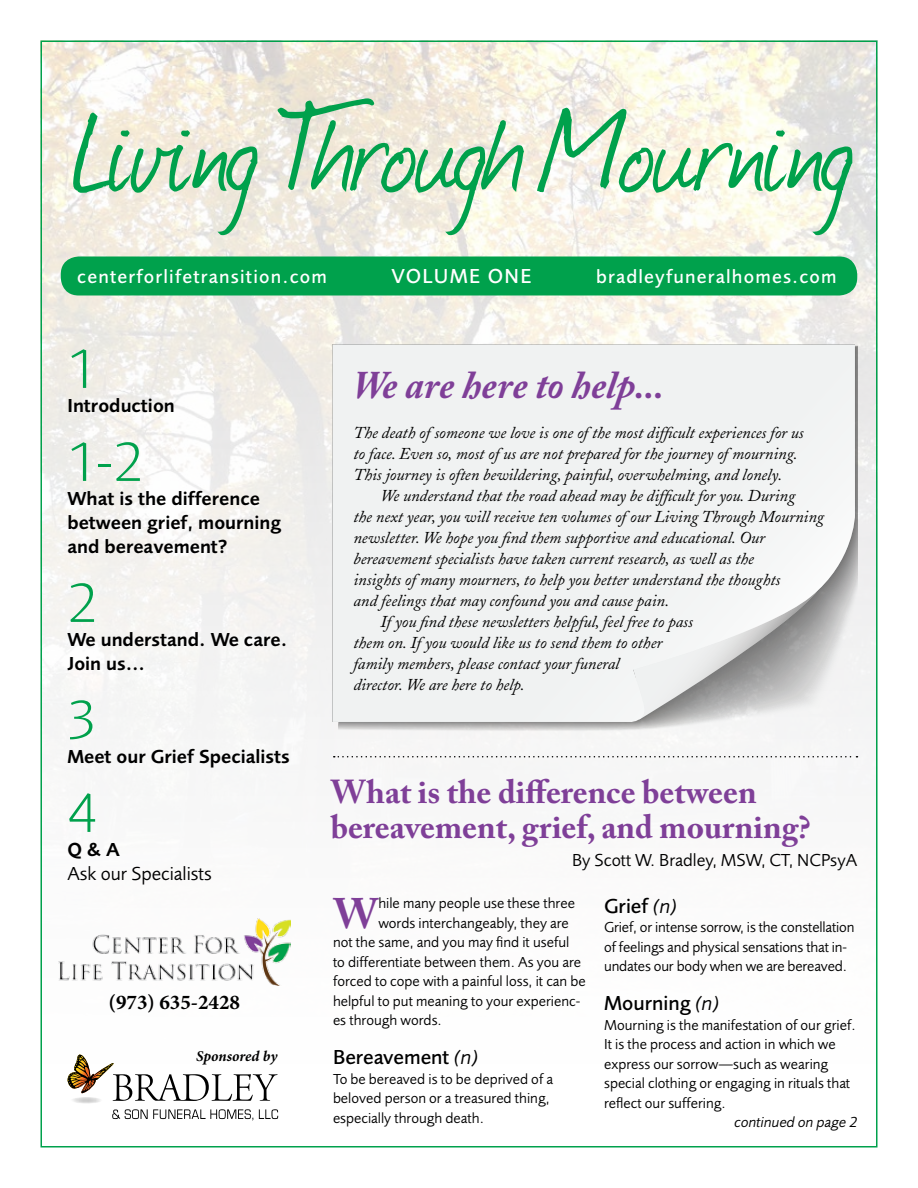
<style>
.page{position:relative;width:918px;height:1188px;background:#fff}
.page>*{position:absolute;margin:0;border:0;box-sizing:border-box;transform-origin:0 0}
.t1{font:135px "Journal";letter-spacing:-.005em;color:#00a14c}
.t2{font:300 57px "Foundry Sans";color:#00a14c}
.t3{font:700 42.45px "Adobe Caslon";color:#7f3f98}
.t4{font:italic 700 39px "Adobe Caslon Pro";color:#7f3f98}
.t5{font:700 33px/34.5px "Adobe Caslon Pro";color:#7f3f98}
.t6{font:500 21px "Foundry Sans";color:#000}
.t7{font:700 21px "Minion Pro";color:#000}
.t8{font:500 21px "Foundry Sans";letter-spacing:.06em;color:#fff}
.t9{font:600 19.5px/24px "Foundry Sans";color:#000}
.t10{font:500 19.5px "Foundry Sans";letter-spacing:.06em;color:#fff}
.t11{font:19.5px "Foundry Sans";color:#000}
.t12{font:18px "Foundry Sans";color:#000}
.t13{font:italic 16.5px/21px "Adobe Caslon";color:#000}
.t14{font:15px/19.5px "Foundry Sans";color:#000}
.t15{font:italic 15px "Foundry Sans";color:#000}
.t16{font:italic 700 15px "Minion Pro";letter-spacing:-.005em;color:#000}
.s1{font-weight:400;font-style:italic}
</style>
<div class="page">
<img style="left:43px;top:43px;width:832px;height:1078px">
<svg style="left:68px;top:1054px;width:210px;height:47px"></svg>
<svg style="left:112px;top:1109px;width:141px;height:11px"></svg>
<svg style="left:259px;top:1109px;width:19px;height:10px"></svg>
<img style="left:71px;top:1097px;width:31px;height:7px">
<svg style="left:334px;top:756px;width:523px;height:2px"></svg>
<img style="left:59px;top:918px;width:231px;height:68px">
<div style="left:61px;top:256px;width:796px;height:40px;background:#00a14c;border-radius:18px"></div>
<svg style="left:332px;top:344px;width:523px;height:378px"></svg>
<h1 class="t1" style="left:71px;top:59px;width:784px">Living Through Mourning</h1>
<p class="t10" style="left:77px;top:265px;width:251px">centerforlifetransition.com</p>
<p class="t8" style="left:391px;top:264px;width:142px">VOLUME ONE</p>
<p class="t10" style="left:596px;top:265px;width:242px">bradleyfuneralhomes.com</p>
<h2 class="t2" style="left:68px;top:335px;width:30px">1</h2>
<p class="t9" style="left:68px;top:393px;width:109px">Introduction</p>
<h2 class="t2" style="left:68px;top:428px;width:76px">1-2</h2>
<p class="t9" style="left:68px;top:486px;width:215px">What is the difference between grief, mourning and bereavement?</p>
<h2 class="t2" style="left:68px;top:569px;width:30px">2</h2>
<p class="t9" style="left:68px;top:627px;width:221px">We understand. We care.<br>Join us...</p>
<h2 class="t2" style="left:68px;top:686px;width:30px">3</h2>
<p class="t9" style="left:68px;top:744px;width:224px">Meet our Grief Specialists</p>
<h2 class="t2" style="left:68px;top:779px;width:30px">4</h2>
<p class="t9" style="left:68px;top:837px;width:54px">Q &amp; A</p>
<p class="t11" style="left:68px;top:862px;width:146px">Ask our Specialists</p>
<p class="t7" style="left:109px;top:988px;width:133px">(973) 635-2428</p>
<p class="t16" style="left:196px;top:1045px;width:83px">Sponsored by</p>
<h3 class="t4" style="left:353px;top:362px;width:313px">We are here to help...</h3>
<p class="t13" style="left:353px;top:422px;width:452px">The death of someone we love is one of the most difficult experiences for us to face. Even so, most of us are not prepared for the journey of mourning.<br>This journey is often bewildering, painful, overwhelming, and lonely.</p>
<p class="t13" style="left:380px;top:485px;width:416px">We understand that the road ahead may be difficult for you. During</p>
<p class="t13" style="left:353px;top:506px;width:472px">the next year, you will receive ten volumes of our Living Through Mourning</p>
<p class="t13" style="left:353px;top:527px;width:413px">newsletter. We hope you find them supportive and educational. Our</p>
<p class="t13" style="left:353px;top:548px;width:402px">bereavement specialists have taken current research, as well as the</p>
<p class="t13" style="left:353px;top:569px;width:429px">insights of many mourners, to help you better understand the thoughts</p>
<p class="t13" style="left:353px;top:590px;width:317px">and feelings that may confound you and cause pain.</p>
<p class="t13" style="left:380px;top:611px;width:314px">If you find these newsletters helpful, feel free to pass</p>
<p class="t13" style="left:353px;top:632px;width:311px">them on. If you would like us to send them to other</p>
<p class="t13" style="left:353px;top:653px;width:268px">family members, please contact your funeral</p>
<p class="t13" style="left:353px;top:674px;width:173px">director. We are here to help.</p>
<h3 class="t5" style="left:331px;top:775px;width:482px">What is the difference between bereavement, grief, and mourning?</h3>
<p class="t12" style="left:572px;top:850px;width:287px">By Scott W. Bradley, MSW, CT, NCPsyA</p>
<h3 class="t3" style="left:333px;top:887px;width:46px">W</h3>
<p class="t14" style="left:378px;top:893px;width:198px">hile many people use these three</p>
<p class="t14" style="left:378px;top:913px;width:192px">words interchangeably, they are</p>
<p class="t14" style="left:333px;top:932px;width:238px">not the same, and you may find it useful</p>
<p class="t14" style="left:333px;top:952px;width:250px">to differentiate between them. As you are</p>
<p class="t14" style="left:333px;top:971px;width:254px">forced to cope with a painful loss, it can be</p>
<p class="t14" style="left:333px;top:991px;width:249px">helpful to put meaning to your experienc-</p>
<p class="t14" style="left:333px;top:1010px;width:110px">es through words.</p>
<p class="t6" style="left:333px;top:1045px;width:147px">Bereavement <span class="s1">(n)</span></p>
<p class="t14" style="left:333px;top:1069px;width:222px">To be bereaved is to be deprived of a beloved person or a treasured thing, especially through death.</p>
<p class="t6" style="left:604px;top:893px;width:75px">Grief <span class="s1">(n)</span></p>
<p class="t14" style="left:604px;top:917px;width:252px">Grief, or intense sorrow, is the constellation of feelings and physical sensations that in&shy;undates our body when we are bereaved.</p>
<p class="t6" style="left:604px;top:991px;width:117px">Mourning <span class="s1">(n)</span></p>
<p class="t14" style="left:604px;top:1015px;width:253px">Mourning is the manifestation of our grief.<br>It is the process and action in which we express our sorrow—such as wearing special clothing or engaging in rituals that reflect our suffering.</p>
<p class="t15" style="left:735px;top:1113px;width:124px">continued on page 2</p>
</div>
